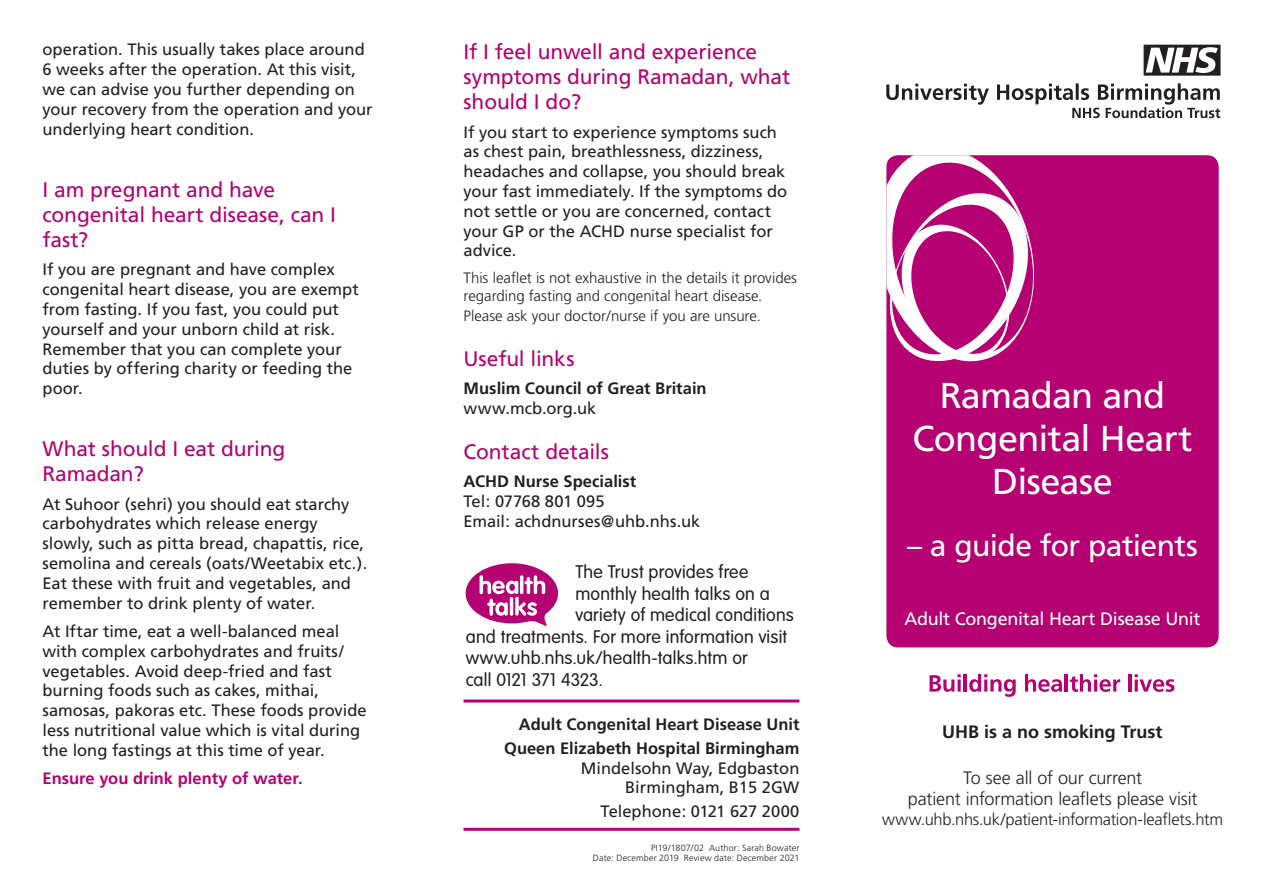
<style>
.page{position:relative;width:1263px;height:893px;background:#fff}
.page>*{position:absolute;margin:0;border:0;box-sizing:border-box;transform-origin:0 0}
.t1{font:36px/43.2px "Frutiger";letter-spacing:-.02em;color:#fff;text-align:center}
.t2{font:30px "Frutiger";letter-spacing:-.02em;color:#fff}
.t3{font:21px/25.2px "Frutiger";letter-spacing:-.005em;color:#b60172}
.t4{font:300 18px "VAG Rounded";letter-spacing:.015em;color:#231f20}
.t5{font:300 18px/21.6px "Frutiger";letter-spacing:-.01em;color:#231f20;text-align:center}
.t6{font:18px "Frutiger";letter-spacing:-.015em;color:#fff}
.t7{font:700 18px "Frutiger";color:#231f20}
.t8{font:300 18px "VAG Rounded";letter-spacing:-.02em;color:#231f20}
.t9{font:16.5px/19.8px "Frutiger";color:#231f20}
.t10{font:700 16.5px/24px "Frutiger";color:#231f20;text-align:right}
.t11{font:300 16.5px "Frutiger";letter-spacing:-.015em;color:#231f20}
.t12{font:700 16.5px "Frutiger";color:#b60172}
.t13{font:300 15px/18px "Frutiger";color:#231f20}
.t14{font:300 9px/10.8px "Frutiger";letter-spacing:.015em;color:#231f20;text-align:right}
</style>
<div class="page">
<hr style="left:463px;top:699px;width:336px;height:3px;background:#b60172">
<hr style="left:463px;top:828px;width:336px;height:3px;background:#b60172">
<div style="left:886px;top:155px;width:333px;height:492px;background:#b60172;border-radius:12px"></div>
<svg style="left:886px;top:155px;width:191px;height:229px"></svg>
<svg style="left:886px;top:83px;width:334px;height:35px"></svg>
<svg style="left:1143px;top:45px;width:77px;height:31px"></svg>
<svg style="left:929px;top:674px;width:32px;height:18px"></svg>
<svg style="left:957px;top:679px;width:4px;height:13px"></svg>
<hr style="left:964px;top:674px;width:3px;height:18px;background:#b60172">
<svg style="left:969px;top:674px;width:47px;height:23px"></svg>
<svg style="left:1025px;top:674px;width:37px;height:18px"></svg>
<hr style="left:1065px;top:674px;width:3px;height:18px;background:#b60172">
<svg style="left:1070px;top:674px;width:50px;height:18px"></svg>
<hr style="left:1128px;top:674px;width:3px;height:18px;background:#b60172">
<svg style="left:1135px;top:674px;width:39px;height:18px"></svg>
<svg style="left:466px;top:563px;width:92px;height:63px"></svg>
<p class="t9" style="left:43px;top:40px;width:332px">operation. This usually takes place around 6 weeks after the operation. At this visit, we can advise you further depending on your recovery from the operation and your underlying heart condition.</p>
<p class="t3" style="left:43px;top:176px;width:295px">I am pregnant and have congenital heart disease, can I fast?</p>
<p class="t9" style="left:43px;top:259px;width:318px">If you are pregnant and have complex congenital heart disease, you are exempt from fasting. If you fast, you could put yourself and your unborn child at risk.<br>Remember that you can complete your duties by offering charity or feeding the poor.</p>
<p class="t3" style="left:43px;top:436px;width:244px">What should I eat during<br>Ramadan?</p>
<p class="t9" style="left:43px;top:494px;width:326px">At Suhoor (sehri) you should eat starchy carbohydrates which release energy slowly, such as pitta bread, chapattis, rice, semolina and cereals (oats/Weetabix etc.).<br>Eat these with fruit and vegetables, and remember to drink plenty of water.</p>
<p class="t9" style="left:43px;top:621px;width:326px">At Iftar time, eat a well-balanced meal with complex carbohydrates and fruits/ vegetables. Avoid deep-fried and fast burning foods such as cakes, mithai, samosas, pakoras etc. These foods provide less nutritional value which is vital during the long fastings at this time of year.</p>
<p class="t12" style="left:43px;top:769px;width:262px">Ensure you drink plenty of water.</p>
<p class="t3" style="left:463px;top:39px;width:328px">If I feel unwell and experience symptoms during Ramadan, what should I do?</p>
<p class="t9" style="left:463px;top:122px;width:325px">If you start to experience symptoms such as chest pain, breathlessness, dizziness, headaches and collapse, you should break your fast immediately. If the symptoms do not settle or you are concerned, contact your GP or the ACHD nurse specialist for advice.</p>
<p class="t13" style="left:463px;top:269px;width:335px">This leaflet is not exhaustive in the details it provides regarding fasting and congenital heart disease.</p>
<p class="t13" style="left:463px;top:306px;width:299px">Please ask your doctor/nurse if you are unsure.</p>
<p class="t3" style="left:463px;top:346px;width:112px">Useful links</p>
<p class="t10" style="left:463px;top:376px;width:245px">Muslim Council of Great Britain</p>
<p class="t9" style="left:463px;top:398px;width:134px">www.mcb.org.uk</p>
<p class="t3" style="left:463px;top:439px;width:147px">Contact details</p>
<p class="t10" style="left:463px;top:469px;width:174px">ACHD Nurse Specialist</p>
<p class="t9" style="left:463px;top:491px;width:238px">Tel: 07768 801 095<br>Email: achdnurses@uhb.nhs.uk</p>
<p class="t4" style="left:575px;top:561px;width:175px">The Trust provides free</p>
<p class="t4" style="left:575px;top:583px;width:196px">monthly health talks on a</p>
<p class="t4" style="left:575px;top:604px;width:220px">variety of medical conditions</p>
<p class="t4" style="left:466px;top:626px;width:323px">and treatments. For more information visit</p>
<p class="t4" style="left:466px;top:648px;width:284px">www.uhb.nhs.uk/health-talks.htm or</p>
<p class="t8" style="left:466px;top:669px;width:139px">call 0121 371 4323.</p>
<p class="t10" style="left:504px;top:712px;width:297px">Adult Congenital Heart Disease Unit<br>Queen Elizabeth Hospital Birmingham</p>
<p class="t9" style="left:581px;top:758px;width:220px;text-align:right">Mindelsohn Way, Edgbaston<br>Birmingham, B15 2GW</p>
<p class="t9" style="left:601px;top:802px;width:200px">Telephone: 0121 627 2000</p>
<p class="t14" style="left:593px;top:842px;width:208px">PI19/1807/02 Author: Sarah Bowater<br>Date: December 2019 Review date: December 2021</p>
<h1 class="t1" style="left:912px;top:373px;width:281px">Ramadan and<br>Congenital Heart<br>Disease</h1>
<h2 class="t2" style="left:907px;top:528px;width:292px">– a guide for patients</h2>
<p class="t6" style="left:904px;top:608px;width:298px">Adult Congenital Heart Disease Unit</p>
<p class="t7" style="left:942px;top:721px;width:222px">UHB is a no smoking Trust</p>
<p class="t5" style="left:908px;top:767px;width:291px">To see all of our current<br>patient information leaflets please visit</p>
<p class="t11" style="left:882px;top:810px;width:342px">www.uhb.nhs.uk/patient-information-leaflets.htm</p>
</div>
